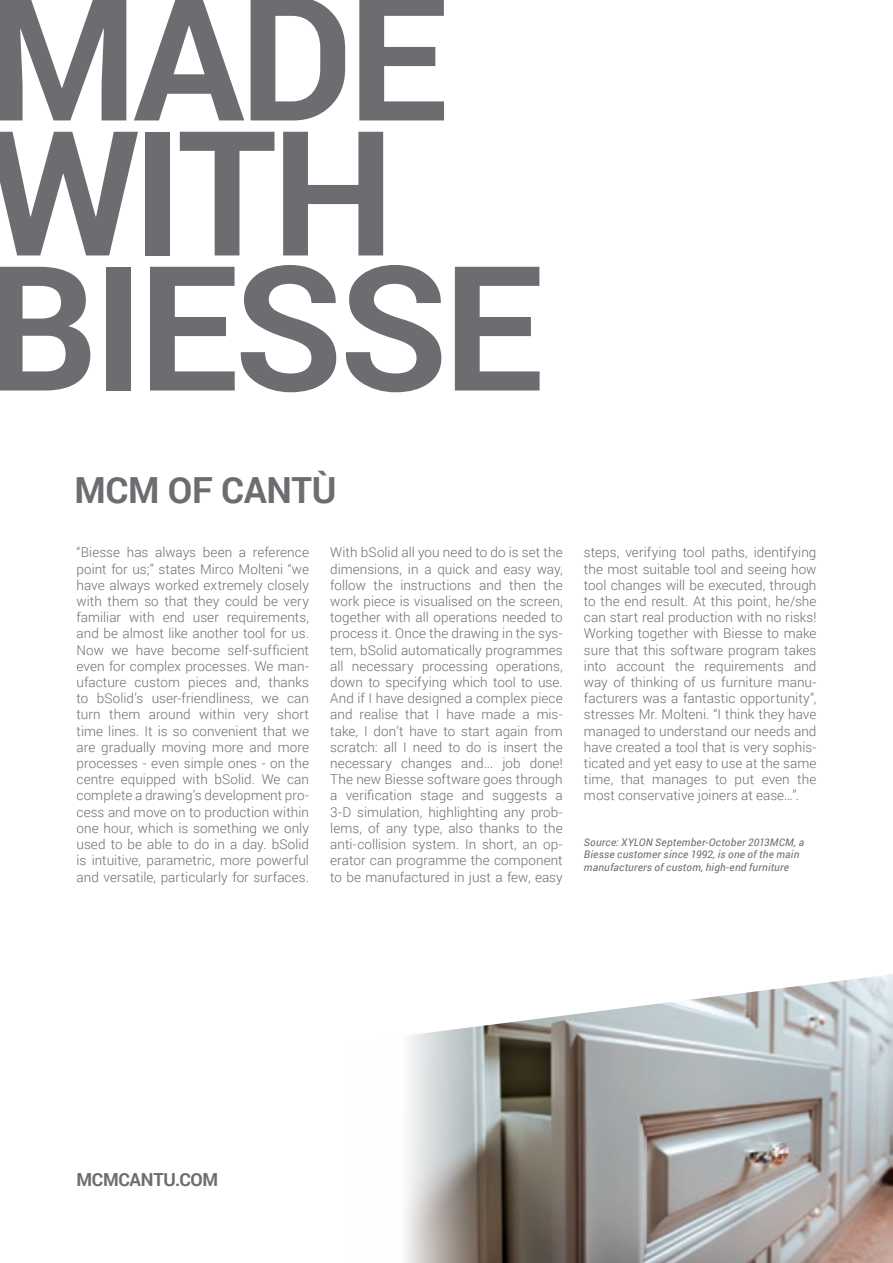
<style>
.page{position:relative;width:893px;height:1263px;background:#fff}
.page>*{position:absolute;margin:0;border:0;box-sizing:border-box;transform-origin:0 0}
.t1{font:700 174px "Roboto";letter-spacing:-.03em;color:#6c6d70}
._5_TITOLINO_Grigio_2{font:700 36px "Roboto";letter-spacing:-.01em;color:#6c6d70}
.titolo_1__livello_th{font:700 18px "Roboto";letter-spacing:-.02em;color:#6c6d70}
.t2{font:300 13.5px/16.2px "Roboto";letter-spacing:.005em;color:#6c6d70;text-align:justify}
.t3{font:italic 10.5px/12.6px "Roboto";letter-spacing:.02em;color:#6c6d70}
</style>
<div class="page">
<img style="left:406px;top:974px;width:487px;height:289px">
<p class="t1" style="left:-14px;top:-64px;width:463px">MADE</p>
<p class="t1" style="left:-14px;top:71px;width:410px">WITH</p>
<p class="t1" style="left:-14px;top:206px;width:558px">BIESSE</p>
<p class="_5_TITOLINO_Grigio_2" style="left:74px;top:465px;width:263px">MCM OF CANTÙ</p>
<p class="t2" style="left:77px;top:544px;width:234px">“Biesse has always been a reference point for us;” states Mirco Molteni “we have always worked extremely closely with them so that they could be very familiar with end user requirements, and be almost like another tool for us.<br>Now we have become self-sufficient even for complex processes. We man&shy;ufacture custom pieces and, thanks to bSolid’s user-friendliness, we can turn them around within very short time lines. It is so convenient that we are gradually moving more and more processes - even simple ones - on the centre equipped with bSolid. We can complete a drawing’s development pro&shy;cess and move on to production within one hour, which is something we only used to be able to do in a day. bSolid is intuitive, parametric, more powerful and versatile, particularly for surfaces.</p>
<p class="t2" style="left:330px;top:544px;width:234px">With bSolid all you need to do is set the dimensions, in a quick and easy way, follow the instructions and then the work piece is visualised on the screen, together with all operations needed to process it. Once the drawing in the sys&shy;tem, bSolid automatically programmes all necessary processing operations, down to specifying which tool to use.<br>And if I have designed a complex piece and realise that I have made a mis&shy;take, I don’t have to start again from scratch: all I need to do is insert the necessary changes and... job done!<br>The new Biesse software goes through a verification stage and suggests a 3-D simulation, highlighting any prob&shy;lems, of any type, also thanks to the anti-collision system. In short, an op&shy;erator can programme the component to be manufactured in just a few, easy</p>
<p class="t2" style="left:584px;top:544px;width:234px">steps, verifying tool paths, identifying the most suitable tool and seeing how tool changes will be executed, through to the end result. At this point, he/she can start real production with no risks!<br>Working together with Biesse to make sure that this software program takes into account the requirements and way of thinking of us furniture manu&shy;facturers was a fantastic opportunity”, stresses Mr. Molteni. “I think they have managed to understand our needs and have created a tool that is very sophis&shy;ticated and yet easy to use at the same time, that manages to put even the most conservative joiners at ease…”.</p>
<p class="t3" style="left:584px;top:835px;width:222px">Source: XYLON September-October 2013MCM, a<br>Biesse customer since 1992, is one of the main manufacturers of custom, high-end furniture</p>
<p class="titolo_1__livello_th" style="left:77px;top:1167px;width:143px">MCMCANTU.COM</p>
</div>
